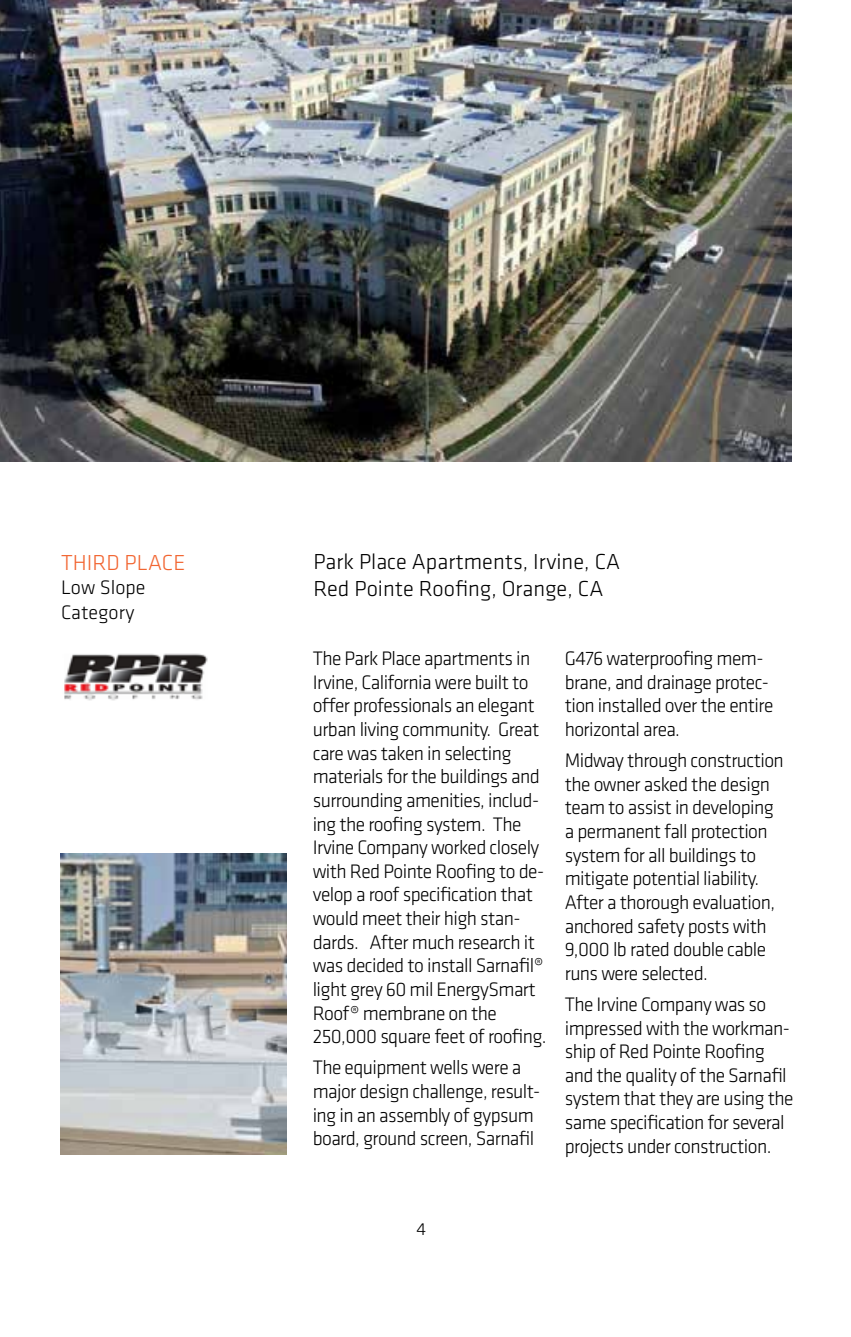
<style>
.page{position:relative;width:851px;height:1337px;background:#fff}
.page>*{position:absolute;margin:0;border:0;box-sizing:border-box;transform-origin:0 0}
.t1{font:300 22.5px/27px "Klavika";color:#000}
.t2{font:300 22.5px "Klavika";color:#f26531}
.t3{font:300 20.25px/23.6px "Klavika";letter-spacing:-.03em;color:#000}
.t4{font:300 20.25px/24.3px "Klavika";color:#000}
.t5{font:300 18px "Klavika";color:#000}
</style>
<div class="page">
<img style="left:0;top:0;width:791px;height:461px">
<img style="left:64px;top:653px;width:144px;height:48px">
<img style="left:60px;top:853px;width:226px;height:301px">
<p class="t2" style="left:61px;top:549px;width:126px">THIRD PLACE</p>
<p class="t4" style="left:61px;top:575px;width:86px">Low Slope<br>Category</p>
<p class="t1" style="left:313px;top:547px;width:308px">Park Place Apartments, Irvine, CA<br>Red Pointe Roofing, Orange, CA</p>
<p class="t3" style="left:313px;top:646px;width:235px">The Park Place apartments in<br>Irvine, California were built to offer professionals an elegant urban living community. Great care was taken in selecting materials for the buildings and surrounding amenities, includ&shy;ing the roofing system. The<br>Irvine Company worked closely with Red Pointe Roofing to de&shy;velop a roof specification that would meet their high stan&shy;dards. After much research it was decided to install Sarnafil® light grey 60 mil EnergySmart<br>Roof® membrane on the<br>250,000 square feet of roofing.</p>
<p class="t3" style="left:313px;top:1055px;width:229px">The equipment wells were a major design challenge, result&shy;ing in an assembly of gypsum board, ground screen, Sarnafil</p>
<p class="t3" style="left:564px;top:646px;width:210px">G476 waterproofing mem&shy;brane, and drainage protec&shy;tion installed over the entire horizontal area.</p>
<p class="t3" style="left:564px;top:748px;width:220px">Midway through construction the owner asked the design team to assist in developing a permanent fall protection system for all buildings to mitigate potential liability.<br>After a thorough evaluation, anchored safety posts with<br>9,000 lb rated double cable runs were selected.</p>
<p class="t3" style="left:564px;top:992px;width:230px">The Irvine Company was so impressed with the workman&shy;ship of Red Pointe Roofing and the quality of the Sarnafil system that they are using the same specification for several projects under construction.</p>
<p class="t5" style="left:416px;top:1217px;width:11px">4</p>
</div>
